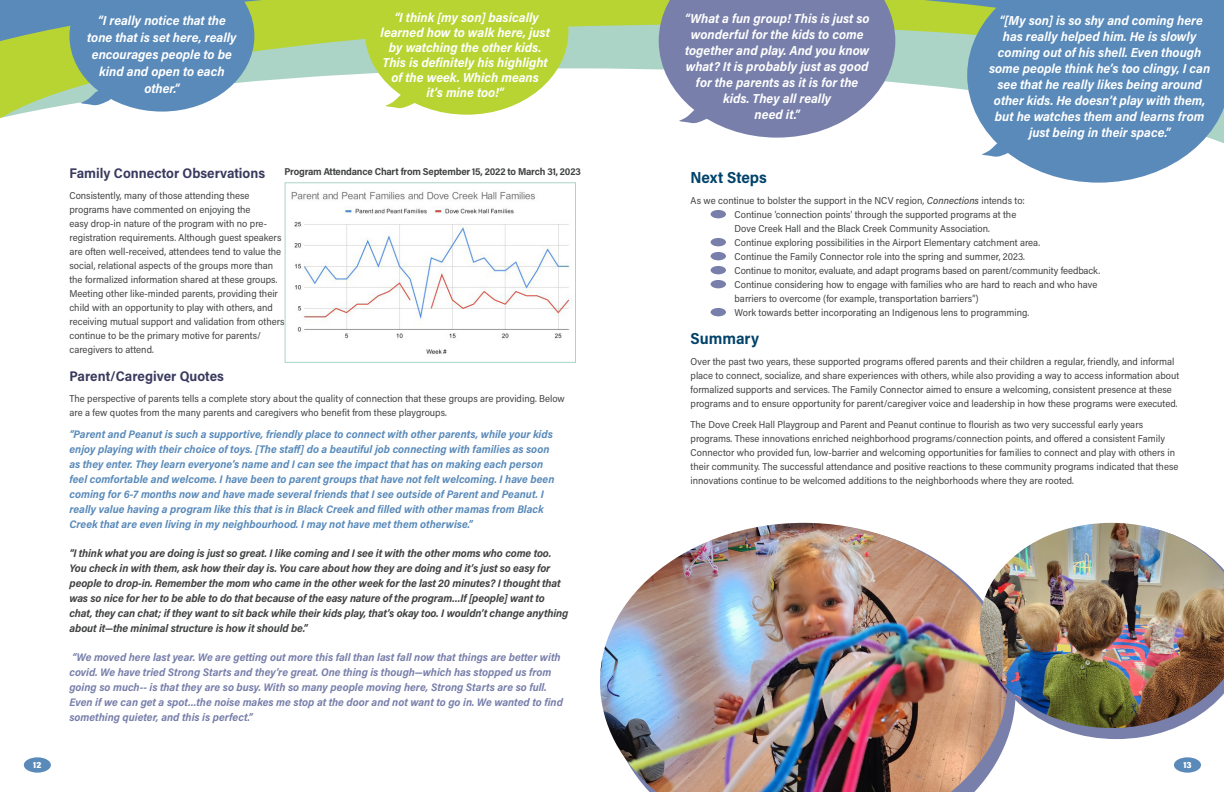
<style>
.page{position:relative;width:1224px;height:792px;background:#fff}
.page>*{position:absolute;margin:0;border:0;box-sizing:border-box;transform-origin:0 0}
.t1{font:700 16px "Acumin Pro Semi Cond";color:#00426b}
.t2{font:700 14px "Acumin Pro Semi Cond";color:#3a3a5f}
.t3{font:italic 700 13px/16px "Acumin Pro Semi Cond";color:#fff;text-align:center}
.t4{font:italic 700 11px/15px "Acumin Pro Semi Cond";color:#598aba}
.t5{font:italic 700 11px/15px "Acumin Pro Semi Cond";letter-spacing:-.01em;color:#414243}
.t6{font:italic 700 11px/15px "Acumin Pro Semi Cond";color:#787faa}
.t7{font:10px/14px "Acumin Pro Semi Cond";color:#414243}
.t8{font:700 10px "Acumin Pro Semi Cond";letter-spacing:-.02em;color:#414243}
.t9{font:900 9px "Acumin Pro Semi Cond";color:#fff}
.s1{font-weight:500;font-style:italic}
</style>
<div class="page">
<svg style="left:0;top:0;width:967px;height:25px;background:#a3c44f"></svg>
<svg style="left:0;top:25px;width:967px;height:43px;background:#acd192"></svg>
<svg style="left:0;top:68px;width:967px;height:259px"></svg>
<div style="left:711px;top:210px;width:15px;height:8px;background:#787faa;border-radius:50%"></div>
<div style="left:711px;top:238px;width:15px;height:8px;background:#787faa;border-radius:50%"></div>
<div style="left:711px;top:252px;width:15px;height:8px;background:#787faa;border-radius:50%"></div>
<div style="left:711px;top:266px;width:15px;height:8px;background:#787faa;border-radius:50%"></div>
<div style="left:711px;top:280px;width:15px;height:8px;background:#787faa;border-radius:50%"></div>
<div style="left:711px;top:308px;width:15px;height:8px;background:#787faa;border-radius:50%"></div>
<div style="left:1174px;top:757px;width:27px;height:16px;background:#598aba;border-radius:50%"></div>
<img style="left:287px;top:184px;width:287px;height:170px">
<div style="left:285px;top:182px;width:291px;height:181px;border:1px solid #abd4c7"></div>
<svg style="left:967px;top:0;width:257px;height:183px;background:#6c98bf"></svg>
<svg style="left:365px;top:0;width:203px;height:115px;background:#c1d950"></svg>
<svg style="left:659px;top:0;width:236px;height:138px;background:#8b92b5"></svg>
<svg style="left:69px;top:0;width:185px;height:112px;background:#6c98bc"></svg>
<img style="left:600px;top:523px;width:407px;height:269px">
<svg style="left:985px;top:728px;width:190px;height:11px"></svg>
<img style="left:980px;top:523px;width:244px;height:205px">
<svg style="left:982px;top:140px;width:32px;height:17px"></svg>
<div style="left:24px;top:757px;width:27px;height:16px;background:#598aba;border-radius:50%"></div>
<p class="t9" style="left:33px;top:758px;width:10px">12</p>
<p class="t3" style="left:381px;top:10px;width:171px;line-height:15px">“I think [my son] basically learned how to walk here, just by watching the other kids.</p>
<p class="t3" style="left:383px;top:54px;width:167px">This is definitely his highlight</p>
<p class="t3" style="left:392px;top:69px;width:149px">of the week. Which means</p>
<p class="t3" style="left:426px;top:84px;width:79px">it’s mine too!”</p>
<p class="t3" style="left:685px;top:10px;width:186px">“What a fun group! This is just so wonderful for the kids to come together and play. And you know what? It is probably just as good for the parents as it is for the kids. They all really</p>
<p class="t3" style="left:755px;top:106px;width:47px">need it.”</p>
<p class="t3" style="left:87px;top:11px;width:151px;line-height:17px">“I really notice that the tone that is set here, really encourages people to be kind and open to each other.”</p>
<p class="t3" style="left:1000px;top:12px;width:205px">“[My son] is so shy and coming here</p>
<p class="t3" style="left:989px;top:28px;width:223px">has really helped him. He is slowly coming out of his shell. Even though some people think he’s too clingy, I can see that he really likes being around other kids. He doesn’t play with them, but he watches them and learns from just being in their space.”</p>
<p class="t8" style="left:285px;top:165px;width:298px">Program Attendance Chart from September 15, 2022 to March 31, 2023</p>
<p class="t2" style="left:69px;top:164px;width:197px">Family Connector Observations</p>
<p class="t7" style="left:69px;top:188px;width:217px">Consistently, many of those attending these programs have commented on enjoying the<br>easy drop-in nature of the program with no pre&shy;registration requirements. Although guest speakers are often well-received, attendees tend to value the social, relational aspects of the groups more than the formalized information shared at these groups.<br>Meeting other like-minded parents, providing their child with an opportunity to play with others, and receiving mutual support and validation from others continue to be the primary motive for parents/ caregivers to attend.</p>
<p class="t2" style="left:69px;top:367px;width:156px">Parent/Caregiver Quotes</p>
<p class="t7" style="left:69px;top:391px;width:497px">The perspective of parents tells a complete story about the quality of connection that these groups are providing. Below are a few quotes from the many parents and caregivers who benefit from these playgroups.</p>
<p class="t4" style="left:69px;top:426px;width:487px">“Parent and Peanut is such a supportive, friendly place to connect with other parents, while your kids enjoy playing with their choice of toys. [The staff] do a beautiful job connecting with families as soon as they enter. They learn everyone’s name and I can see the impact that has on making each person feel comfortable and welcome. I have been to parent groups that have not felt welcoming. I have been coming for 6-7 months now and have made several friends that I see outside of Parent and Peanut. I really value having a program like this that is in Black Creek and filled with other mamas from Black Creek that are even living in my neighbourhood. I may not have met them otherwise.”</p>
<p class="t5" style="left:69px;top:545px;width:500px">“I think what you are doing is just so great. I like coming and I see it with the other moms who come too.<br>You check in with them, ask how their day is. You care about how they are doing and it’s just so easy for people to drop-in. Remember the mom who came in the other week for the last 20 minutes? I thought that was so nice for her to be able to do that because of the easy nature of the program…If [people] want to chat, they can chat; if they want to sit back while their kids play, that’s okay too. I wouldn’t change anything about it—the minimal structure is how it should be.”</p>
<p class="t6" style="left:69px;top:649px;width:495px">“We moved here last year. We are getting out more this fall than last fall now that things are better with covid. We have tried Strong Starts and they’re great. One thing is though—which has stopped us from going so much-- is that they are so busy. With so many people moving here, Strong Starts are so full.<br>Even if we can get a spot…the noise makes me stop at the door and not want to go in. We wanted to find something quieter, and this is perfect.”</p>
<p class="t1" style="left:691px;top:167px;width:78px">Next Steps</p>
<p class="t7" style="left:691px;top:193px;width:336px">As we continue to bolster the support in the NCV region, <span class="s1">Connections</span> intends to:</p>
<p class="t7" style="left:735px;top:207px;width:283px">Continue ‘connection points’ through the supported programs at the</p>
<p class="t7" style="left:735px;top:221px;width:257px">Dove Creek Hall and the Black Creek Community Association.</p>
<p class="t7" style="left:735px;top:235px;width:307px">Continue exploring possibilities in the Airport Elementary catchment area.</p>
<p class="t7" style="left:735px;top:249px;width:292px">Continue the Family Connector role into the spring and summer, 2023.</p>
<p class="t7" style="left:735px;top:263px;width:367px">Continue to monitor, evaluate, and adapt programs based on parent/community feedback.</p>
<p class="t7" style="left:735px;top:277px;width:364px">Continue considering how to engage with families who are hard to reach and who have barriers to overcome (for example, transportation barriers”)</p>
<p class="t7" style="left:735px;top:305px;width:296px">Work towards better incorporating an Indigenous lens to programming.</p>
<p class="t1" style="left:691px;top:328px;width:70px">Summary</p>
<p class="t7" style="left:691px;top:354px;width:490px">Over the past two years, these supported programs offered parents and their children a regular, friendly, and informal place to connect, socialize, and share experiences with others, while also providing a way to access information about formalized supports and services. The Family Connector aimed to ensure a welcoming, consistent presence at these programs and to ensure opportunity for parent/caregiver voice and leadership in how these programs were executed.</p>
<p class="t7" style="left:691px;top:417px;width:489px">The Dove Creek Hall Playgroup and Parent and Peanut continue to flourish as two very successful early years programs. These innovations enriched neighborhood programs/connection points, and offered a consistent Family Connector who provided fun, low-barrier and welcoming opportunities for families to connect and play with others in their community. The successful attendance and positive reactions to these community programs indicated that these innovations continue to be welcomed additions to the neighborhoods where they are rooted.</p>
<p class="t9" style="left:1183px;top:758px;width:10px">13</p>
</div>
